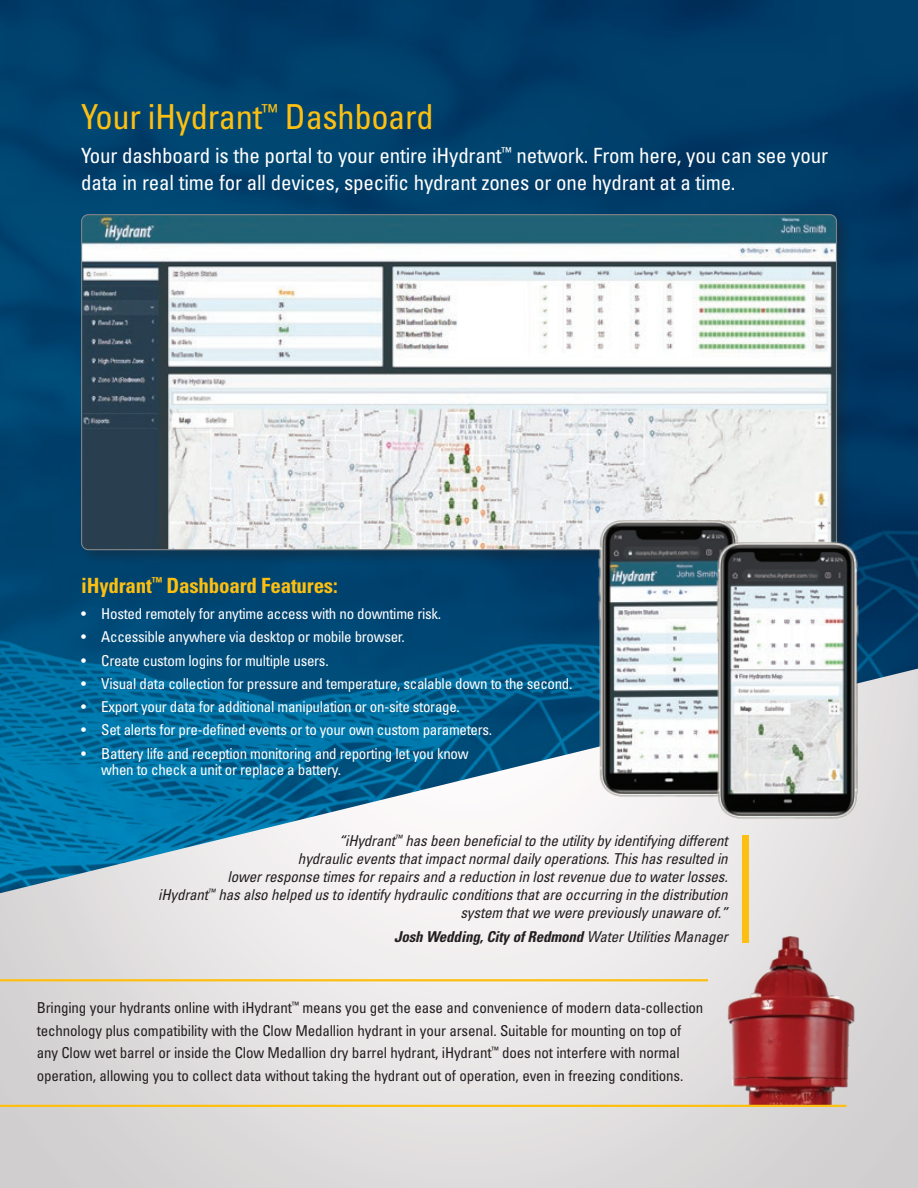
<style>
.page{position:relative;width:918px;height:1188px;background:#fff}
.page>*{position:absolute;margin:0;border:0;box-sizing:border-box;transform-origin:0 0}
.main_header_rev{font:condensed 34.5px "Univers LT Std";letter-spacing:-.01em;color:#fdbf11}
.body_text_reverse{font:condensed 21px/27px "Univers LT Std";letter-spacing:-.01em;color:#fff}
.main_header_rev-2{font:700 condensed 21px "Univers LT Std";letter-spacing:-.01em;color:#fdbf11}
.t1{font:condensed 15px/16.5px "Univers LT Std";letter-spacing:-.02em;color:#fff}
.body_text{font:condensed 15px/22.5px "Univers LT Std";letter-spacing:-.01em;color:#231f20}
.t2{font:italic condensed 15px/18px "Univers LT Std";letter-spacing:-.01em;color:#231f20;text-align:right}
.t3{font:italic 700 condensed 15px "Univers LT Std";letter-spacing:-.01em;color:#231f20}
.s1{font-weight:400}
</style>
<div class="page">
<svg style="left:0;top:893px;width:918px;height:295px;background:#e2dfdf"></svg>
<img style="left:0;top:0;width:918px;height:893px">
<div style="left:80px;top:213px;width:772px;height:352px;background:#231f20;opacity:.3"></div>
<img style="left:82px;top:215px;width:754px;height:335px">
<img style="left:715px;top:928px;width:153px;height:176px">
<hr style="left:0;top:1105px;width:847px;height:2px;background:#fdbf11">
<hr style="left:0;top:979px;width:708px;height:2px;background:#fdbf11">
<img style="left:576px;top:496px;width:186px;height:325px">
<img style="left:695px;top:517px;width:186px;height:325px">
<div style="left:742px;top:835px;width:7px;height:107px;background:#fdbf11"></div>
<p class="main_header_rev" style="left:81px;top:95px;width:354px">Your iHydrant<sup>™</sup> Dashboard</p>
<p class="body_text_reverse" style="left:81px;top:141px;width:748px">Your dashboard is the portal to your entire iHydrant<sup>™</sup> network. From here, you can see your data in real time for all devices, specific hydrant zones or one hydrant at a time.</p>
<p class="main_header_rev-2" style="left:81px;top:573px;width:258px">iHydrant<sup>™</sup> Dashboard Features:</p>
<p class="t1" style="left:81px;top:605px;width:362px">• Hosted remotely for anytime access with no downtime risk.</p>
<p class="t1" style="left:81px;top:629px;width:325px">• Accessible anywhere via desktop or mobile browser.</p>
<p class="t1" style="left:81px;top:652px;width:249px">• Create custom logins for multiple users.</p>
<p class="t1" style="left:81px;top:675px;width:493px">• Visual data collection for pressure and temperature, scalable down to the second.</p>
<p class="t1" style="left:81px;top:698px;width:380px">• Export your data for additional manipulation or on-site storage.</p>
<p class="t1" style="left:81px;top:722px;width:413px">• Set alerts for pre-defined events or to your own custom parameters.</p>
<p class="t1" style="left:101px;top:745px;width:369px;text-indent:-20px">• Battery life and reception monitoring and reporting let you know when to check a unit or replace a battery.</p>
<p class="t2" style="left:158px;top:831px;width:571px">“iHydrant<sup>™</sup> has been beneficial to the utility by identifying different<br>hydraulic events that impact normal daily operations. This has resulted in<br>lower response times for repairs and a reduction in lost revenue due to water losses.<br>iHydrant<sup>™</sup> has also helped us to identify hydraulic conditions that are occurring in the distribution system that we were previously unaware of.”</p>
<p class="t3" style="left:394px;top:928px;width:335px">Josh Wedding, City of Redmond <span class="s1">Water Utilities Manager</span></p>
<p class="body_text" style="left:37px;top:996px;width:668px">Bringing your hydrants online with iHydrant<sup>™</sup> means you get the ease and convenience of modern data-collection technology plus compatibility with the Clow Medallion hydrant in your arsenal. Suitable for mounting on top of any Clow wet barrel or inside the Clow Medallion dry barrel hydrant, iHydrant<sup>™</sup> does not interfere with normal operation, allowing you to collect data without taking the hydrant out of operation, even in freezing conditions.</p>
</div>
